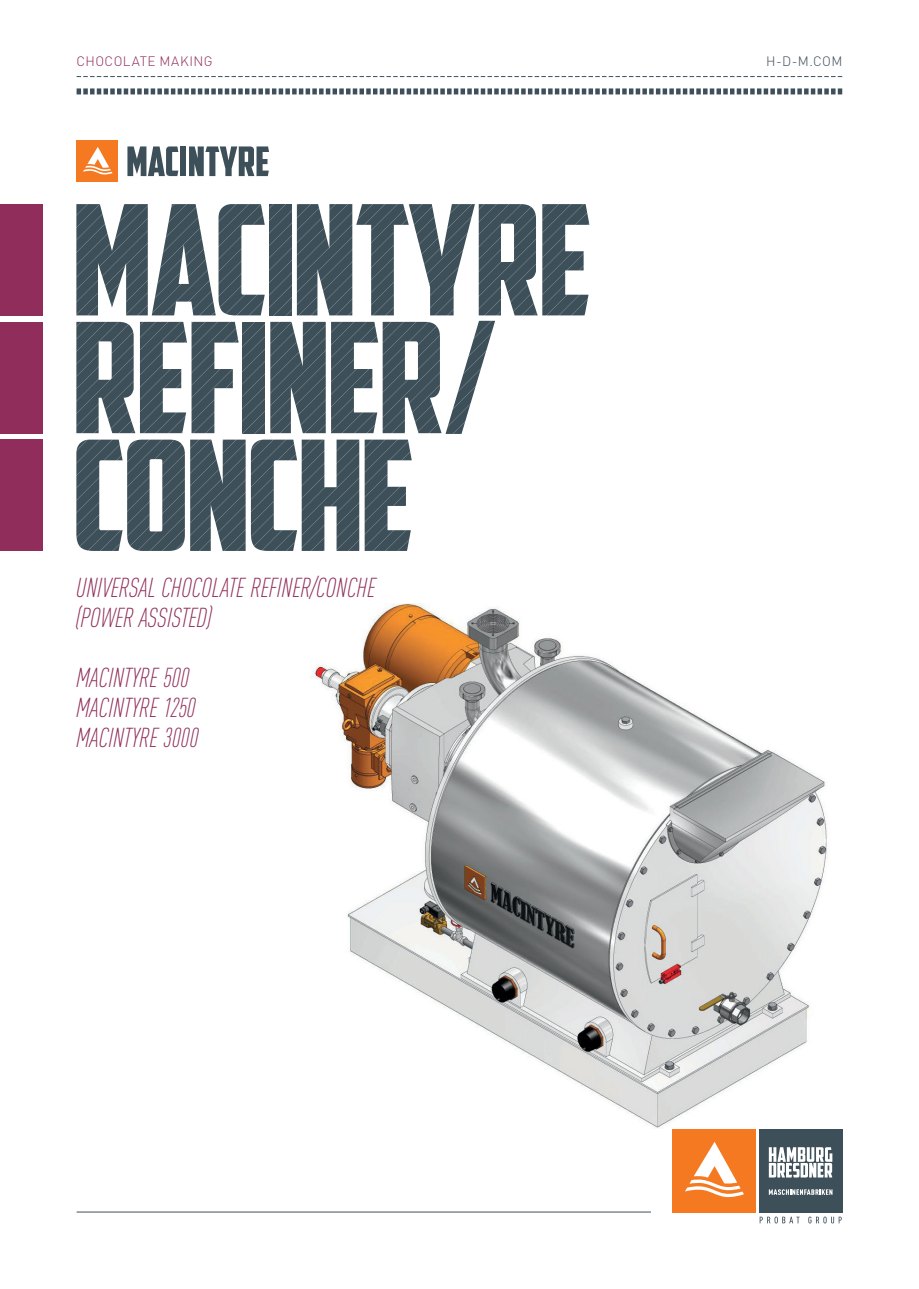
<style>
.page{position:relative;width:919px;height:1289px;background:#fff}
.page>*{position:absolute;margin:0;border:0;box-sizing:border-box;transform-origin:0 0}
.t1{font:153.45px/117.8px "American Captain";letter-spacing:-.02em;color:#3d4f59}
.t2{font:italic 300 condensed 27px/30px "DINOT";color:#902d5a}
.t3{font:300 13.5px "DINOT";letter-spacing:.03em;color:#902d5a}
.t4{font:300 13.5px "DINOT";color:#3d4f59}
</style>
<div class="page">
<svg style="left:77px;top:76px;width:765px;height:1px"></svg>
<svg style="left:77px;top:88px;width:765px;height:6px"></svg>
<hr style="left:77px;top:1211px;width:574px;height:1px;background:#3d4f59">
<div style="left:758px;top:1128px;width:84px;height:84px;background:#3d4f59"></div>
<svg style="left:768px;top:1147px;width:64px;height:30px"></svg>
<svg style="left:768px;top:1189px;width:64px;height:5px"></svg>
<div style="left:672px;top:1128px;width:83px;height:84px;background:#f47921"></div>
<svg style="left:685px;top:1142px;width:59px;height:55px"></svg>
<svg style="left:759px;top:1216px;width:40px;height:7px"></svg>
<svg style="left:808px;top:1216px;width:33px;height:7px"></svg>
<div style="left:0;top:204px;width:43px;height:111px;background:#902d5a"></div>
<div style="left:0;top:322px;width:43px;height:111px;background:#902d5a"></div>
<div style="left:0;top:439px;width:43px;height:112px;background:#902d5a"></div>
<div style="left:77px;top:140px;width:41px;height:42px;background:#f47921"></div>
<svg style="left:83px;top:147px;width:29px;height:28px"></svg>
<svg style="left:127px;top:146px;width:51px;height:30px"></svg>
<div style="left:180px;top:146px;width:6px;height:30px;background:#3d4f59"></div>
<svg style="left:189px;top:146px;width:80px;height:30px"></svg>
<img style="left:310px;top:603px;width:518px;height:525px">
<p class="t3" style="left:77px;top:52px;width:137px">CHOCOLATE MAKING</p>
<h1 class="t1" style="left:72px;top:200px;width:522px">MACINTYRE<br>REFINER/<br>CONCHE</h1>
<p class="t2" style="left:76px;top:572px;width:301px">UNIVERSAL CHOCOLATE REFINER/CONCHE (POWER ASSISTED)</p>
<p class="t2" style="left:76px;top:662px;width:124px">MACINTYRE 500<br>MACINTYRE 1250<br>MACINTYRE 3000</p>
<p class="t4" style="left:766px;top:52px;width:78px">H-D-M.COM</p>
</div>
